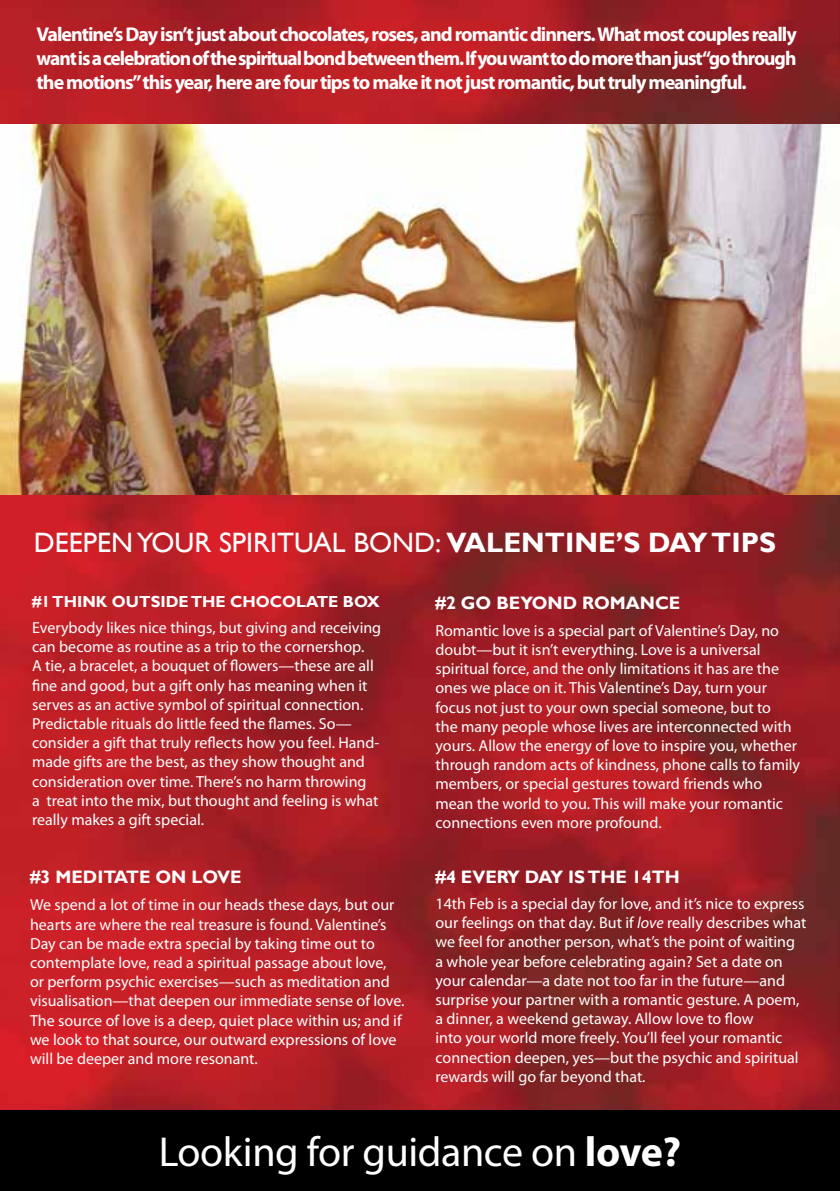
<style>
.page{position:relative;width:840px;height:1191px;background:#fff}
.page>*{position:absolute;margin:0;border:0;box-sizing:border-box;transform-origin:0 0}
.t1{font:42px "Myriad Pro";letter-spacing:-.01em;color:#fff}
.t2{font:28px "Gill Sans";color:#fff}
.t3{font:700 20px/24px "Myriad Pro";letter-spacing:-.05em;color:#fff;text-align:justify}
.t4{font:700 18px "Gill Sans";color:#fff}
.t5{font:16px/19.2px "Myriad Pro";color:#fff}
.t6{font:700 16px "Gill Sans";color:#fff}
.s1{font-weight:700}
.s2{font-style:italic}
</style>
<div class="page">
<img style="left:0;top:0;width:839px;height:1110px">
<img style="left:0;top:124px;width:839px;height:370px">
<div style="left:0;top:1110px;width:839px;height:81px;background:#000"></div>
<p class="t3" style="left:37px;top:22px;width:761px">Valentine’s Day isn’t just about chocolates, roses, and romantic dinners. What most couples really want is a celebration of the spiritual bond between them. If you want to do more than just “go through the motions” this year, here are four tips to make it not just romantic, but truly meaningful.</p>
<h2 class="t2" style="left:34px;top:526px;width:743px">DEEPEN YOUR SPIRITUAL BOND: <span class="s1">VALENTINE’S DAY TIPS</span></h2>
<p class="t6" style="left:32px;top:592px;width:349px">#1 THINK OUTSIDE THE CHOCOLATE BOX</p>
<p class="t5" style="left:32px;top:618px;width:350px">Everybody likes nice things, but giving and receiving can become as routine as a trip to the cornershop.<br>A tie, a bracelet, a bouquet of flowers—these are all fine and good, but a gift only has meaning when it serves as an active symbol of spiritual connection.<br>Predictable rituals do little feed the flames. So— consider a gift that truly reflects how you feel. Hand&shy;made gifts are the best, as they show thought and consideration over time. There’s no harm throwing<br>a treat into the mix, but thought and feeling is what really makes a gift special.</p>
<p class="t4" style="left:30px;top:866px;width:213px">#3 MEDITATE ON LOVE</p>
<p class="t5" style="left:30px;top:895px;width:376px">We spend a lot of time in our heads these days, but our hearts are where the real treasure is found. Valentine’s Day can be made extra special by taking time out to contemplate love, read a spiritual passage about love, or perform psychic exercises—such as meditation and visualisation—that deepen our immediate sense of love.<br>The source of love is a deep, quiet place within us; and if we look to that source, our outward expressions of love will be deeper and more resonant.</p>
<p class="t4" style="left:435px;top:592px;width:246px">#2 GO BEYOND ROMANCE</p>
<p class="t5" style="left:435px;top:620px;width:366px">Romantic love is a special part of Valentine’s Day, no doubt—but it isn’t everything. Love is a universal spiritual force, and the only limitations it has are the ones we place on it. This Valentine’s Day, turn your focus not just to your own special someone, but to<br>the many people whose lives are interconnected with yours. Allow the energy of love to inspire you, whether through random acts of kindness, phone calls to family members, or special gestures toward friends who mean the world to you. This will make your romantic connections even more profound.</p>
<p class="t4" style="left:435px;top:866px;width:245px">#4 EVERY DAY IS THE 14TH</p>
<p class="t5" style="left:435px;top:893px;width:372px">14th Feb is a special day for love, and it’s nice to express our feelings on that day. But if <span class="s2">love</span> really describes what we feel for another person, what’s the point of waiting a whole year before celebrating again? Set a date on your calendar—a date not too far in the future—and surprise your partner with a romantic gesture. A poem, a dinner, a weekend getaway. Allow love to flow<br>into your world more freely. You’ll feel your romantic connection deepen, yes—but the psychic and spiritual rewards will go far beyond that.</p>
<h1 class="t1" style="left:159px;top:1126px;width:523px">Looking for guidance on <span class="s1">love?</span></h1>
</div>
